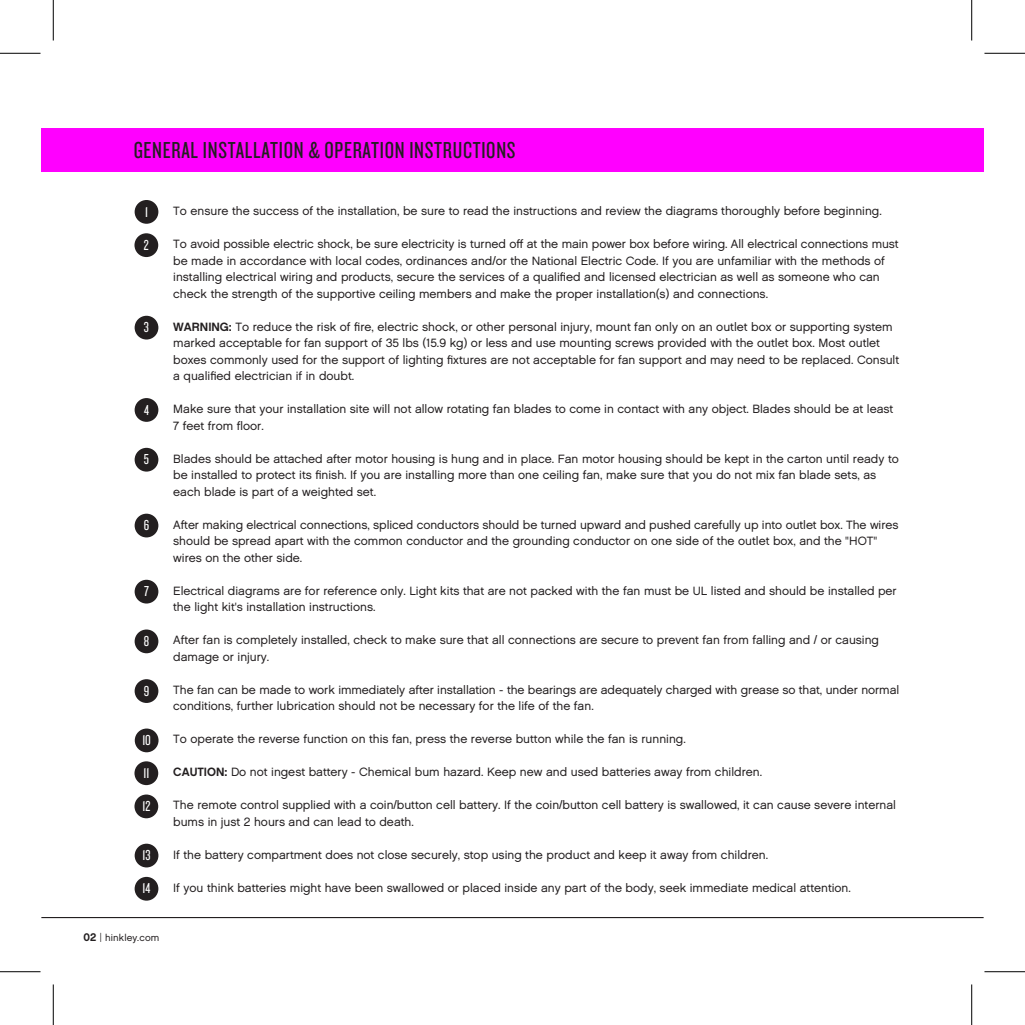
<style>
.page{position:relative;width:1025px;height:1025px;background:#fff}
.page>*{position:absolute;margin:0;border:0;box-sizing:border-box;transform-origin:0 0}
.t1{font:24px "Knockout HTF28 Junior Featherwt";letter-spacing:.03em;color:#231f20}
.t2{font:15px/32.8px "Knockout HTF28 Junior Featherwt";color:#fff}
.t3{font:12px/16.5px "Chalet London Nineteen Sixty";color:#231f20}
.t4{font:9.75px "Chalet London Nineteen Sixty";letter-spacing:.015em;color:#231f20}
.s1{font-family:"Chalet New York Nineteen Sixty"}
.s2{font-family:"Chalet New York Nineteen Sixty";font-size:11.25px}
.s3{font-family:"Archer Pro";font-weight:500}
</style>
<div class="page">
<hr style="left:41px;top:917px;width:942px;height:1px;background:#231f20">
<div style="left:41px;top:128px;width:942px;height:44px;background:#f0f"></div>
<div style="left:135px;top:200px;width:23px;height:24px;background:#231f20;border-radius:50%"></div>
<div style="left:134px;top:233px;width:24px;height:24px;background:#231f20;border-radius:50%"></div>
<div style="left:135px;top:316px;width:23px;height:23px;background:#231f20;border-radius:50%"></div>
<div style="left:135px;top:398px;width:23px;height:24px;background:#231f20;border-radius:50%"></div>
<div style="left:135px;top:448px;width:23px;height:23px;background:#231f20;border-radius:50%"></div>
<div style="left:135px;top:513px;width:23px;height:24px;background:#231f20;border-radius:50%"></div>
<div style="left:135px;top:579px;width:23px;height:24px;background:#231f20;border-radius:50%"></div>
<div style="left:135px;top:629px;width:23px;height:24px;background:#231f20;border-radius:50%"></div>
<div style="left:135px;top:679px;width:23px;height:24px;background:#231f20;border-radius:50%"></div>
<div style="left:135px;top:728px;width:23px;height:24px;background:#231f20;border-radius:50%"></div>
<div style="left:134px;top:761px;width:24px;height:24px;background:#231f20;border-radius:50%"></div>
<div style="left:134px;top:794px;width:24px;height:24px;background:#231f20;border-radius:50%"></div>
<div style="left:135px;top:843px;width:23px;height:24px;background:#231f20;border-radius:50%"></div>
<div style="left:135px;top:876px;width:23px;height:24px;background:#231f20;border-radius:50%"></div>
<hr style="left:0;top:53px;width:41px;height:1px;background:#000">
<hr style="left:984px;top:53px;width:41px;height:1px;background:#000">
<hr style="left:0;top:971px;width:41px;height:1px;background:#000">
<hr style="left:984px;top:971px;width:41px;height:1px;background:#000">
<hr style="left:53px;top:0;width:1px;height:40px;background:#000">
<hr style="left:53px;top:984px;width:1px;height:41px;background:#000">
<hr style="left:971px;top:0;width:1px;height:40px;background:#000">
<hr style="left:971px;top:984px;width:1px;height:41px;background:#000">
<h1 class="t1" style="left:134px;top:142px;width:383px">GENERAL INSTALLATION &amp; OPERATION INSTRUCTIONS</h1>
<p class="t2" style="left:145px;top:196px;width:4px">1</p>
<p class="t2" style="left:144px;top:229px;width:6px">2</p>
<p class="t2" style="left:144px;top:311px;width:7px">3</p>
<p class="t2" style="left:144px;top:394px;width:6px">4</p>
<p class="t2" style="left:144px;top:443px;width:7px">5</p>
<p class="t2" style="left:144px;top:509px;width:7px">6</p>
<p class="t2" style="left:144px;top:575px;width:6px">7</p>
<p class="t2" style="left:144px;top:625px;width:7px">8</p>
<p class="t2" style="left:144px;top:675px;width:7px">9</p>
<p class="t2" style="left:142px;top:724px;width:10px">10<br>11</p>
<p class="t2" style="left:142px;top:790px;width:9px">12</p>
<p class="t2" style="left:142px;top:839px;width:9px">13</p>
<p class="t2" style="left:143px;top:872px;width:9px">14</p>
<p class="t3" style="left:173px;top:203px;width:710px">To ensure the success of the installation, be sure to read the instructions and review the diagrams thoroughly before beginning.</p>
<p class="t3" style="left:173px;top:236px;width:727px">To avoid possible electric shock, be sure electricity is turned off at the main power box before wiring. All electrical connections must be made in accordance with local codes, ordinances and/or the National Electric Code. If you are unfamiliar with the methods of installing electrical wiring and products, secure the services of a qualified and licensed electrician as well as someone who can check the strength of the supportive ceiling members and make the proper installation(s) and connections.</p>
<p class="t3" style="left:173px;top:319px;width:727px"><span class="s1">WARNING:</span> To reduce the risk of fire, electric shock, or other personal injury, mount fan only on an outlet box or supporting system marked acceptable for fan support of 35 lbs (15.9 kg) or less and use mounting screws provided with the outlet box. Most outlet boxes commonly used for the support of lighting fixtures are not acceptable for fan support and may need to be replaced. Consult a qualified electrician if in doubt.</p>
<p class="t3" style="left:173px;top:401px;width:721px">Make sure that your installation site will not allow rotating fan blades to come in contact with any object. Blades should be at least<br>7 feet from floor.</p>
<p class="t3" style="left:173px;top:451px;width:727px">Blades should be attached after motor housing is hung and in place. Fan motor housing should be kept in the carton until ready to be installed to protect its finish. If you are installing more than one ceiling fan, make sure that you do not mix fan blade sets, as each blade is part of a weighted set.</p>
<p class="t3" style="left:173px;top:517px;width:726px">After making electrical connections, spliced conductors should be turned upward and pushed carefully up into outlet box. The wires should be spread apart with the common conductor and the grounding conductor on one side of the outlet box, and the "HOT" wires on the other side.</p>
<p class="t3" style="left:173px;top:583px;width:725px">Electrical diagrams are for reference only. Light kits that are not packed with the fan must be UL listed and should be installed per the light kit's installation instructions.</p>
<p class="t3" style="left:173px;top:632px;width:707px">After fan is completely installed, check to make sure that all connections are secure to prevent fan from falling and / or causing damage or injury.</p>
<p class="t3" style="left:173px;top:682px;width:727px">The fan can be made to work immediately after installation - the bearings are adequately charged with grease so that, under normal conditions, further lubrication should not be necessary for the life of the fan.</p>
<p class="t3" style="left:173px;top:731px;width:514px">To operate the reverse function on this fan, press the reverse button while the fan is running.</p>
<p class="t3" style="left:173px;top:764px;width:590px"><span class="s1">CAUTION:</span> Do not ingest battery - Chemical bum hazard. Keep new and used batteries away from children.</p>
<p class="t3" style="left:173px;top:797px;width:724px">The remote control supplied with a coin/button cell battery. If the coin/button cell battery is swallowed, it can cause severe internal bums in just 2 hours and can lead to death.</p>
<p class="t3" style="left:173px;top:847px;width:596px">If the battery compartment does not close securely, stop using the product and keep it away from children.</p>
<p class="t3" style="left:173px;top:880px;width:679px">If you think batteries might have been swallowed or placed inside any part of the body, seek immediate medical attention.</p>
<p class="t4" style="left:83px;top:932px;width:77px"><span class="s2">02</span> <span class="s3">|</span> hinkley.com</p>
</div>
